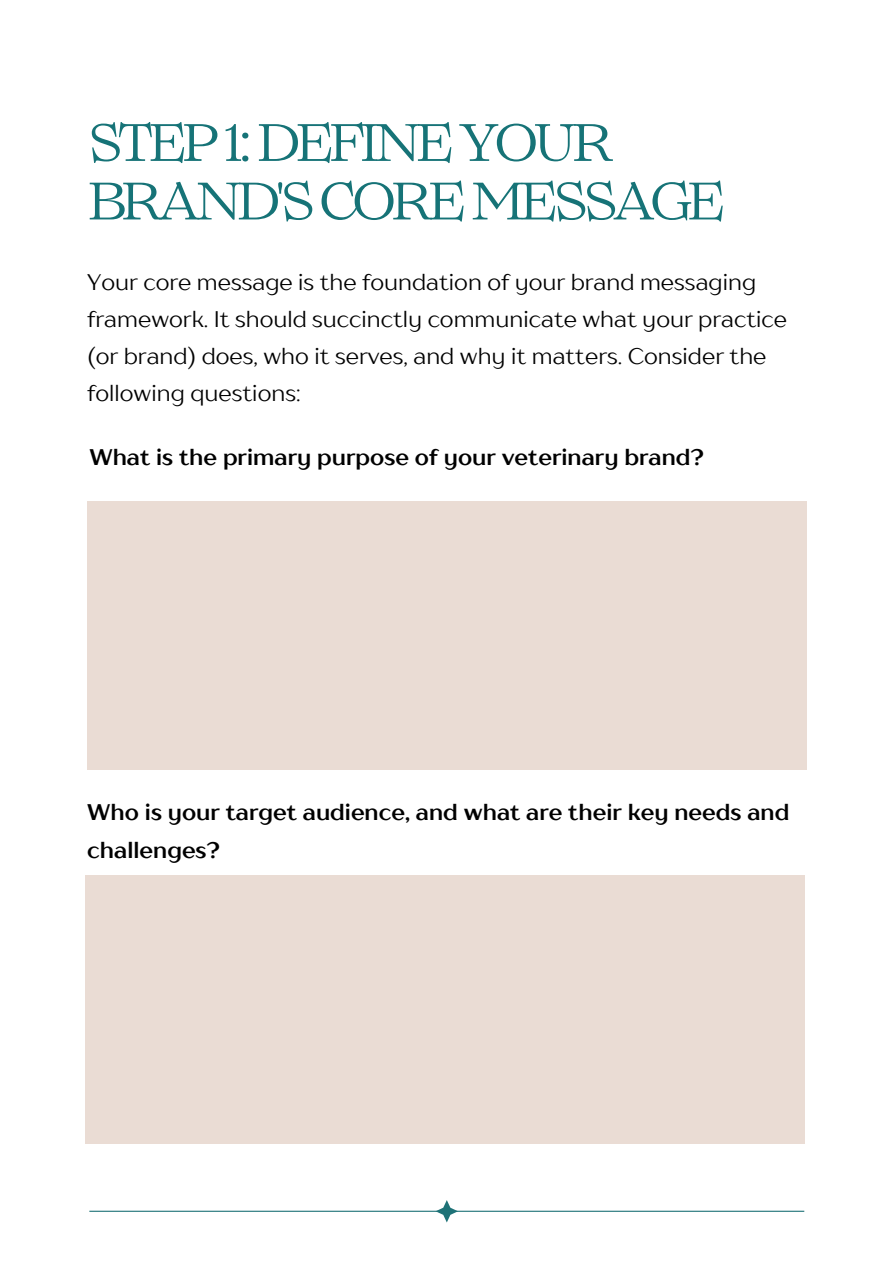
<style>
.page{position:relative;width:894px;height:1264px;background:#fff}
.page>*{position:absolute;margin:0;border:0;box-sizing:border-box;transform-origin:0 0}
.t1{font:52.5px/58.5px "Lovelace Text";letter-spacing:-.1em;color:#167377}
.t2{font:22.5px/37.2px "TT Drugs";color:#000}
.t3{font:700 22.5px/37.2px "TT Drugs";color:#000}
</style>
<div class="page">
<div style="left:87px;top:501px;width:719px;height:268px;background:#eadcd4"></div>
<div style="left:85px;top:875px;width:719px;height:268px;background:#eadcd4"></div>
<hr style="left:89px;top:1210px;width:715px;height:1px;background:#1e7277">
<svg style="left:435px;top:1200px;width:23px;height:22px"></svg>
<h1 class="t1" style="left:87px;top:119px;width:639px">STEP 1: DEFINE YOUR<br>BRAND'S CORE MESSAGE</h1>
<p class="t2" style="left:87px;top:263px;width:701px">Your core message is the foundation of your brand messaging framework. It should succinctly communicate what your practice (or brand) does, who it serves, and why it matters. Consider the following questions:</p>
<p class="t3" style="left:89px;top:438px;width:615px">What is the primary purpose of your veterinary brand?</p>
<h2 class="t3" style="left:87px;top:793px;width:703px">Who is your target audience, and what are their key needs and challenges?</h2>
</div>
